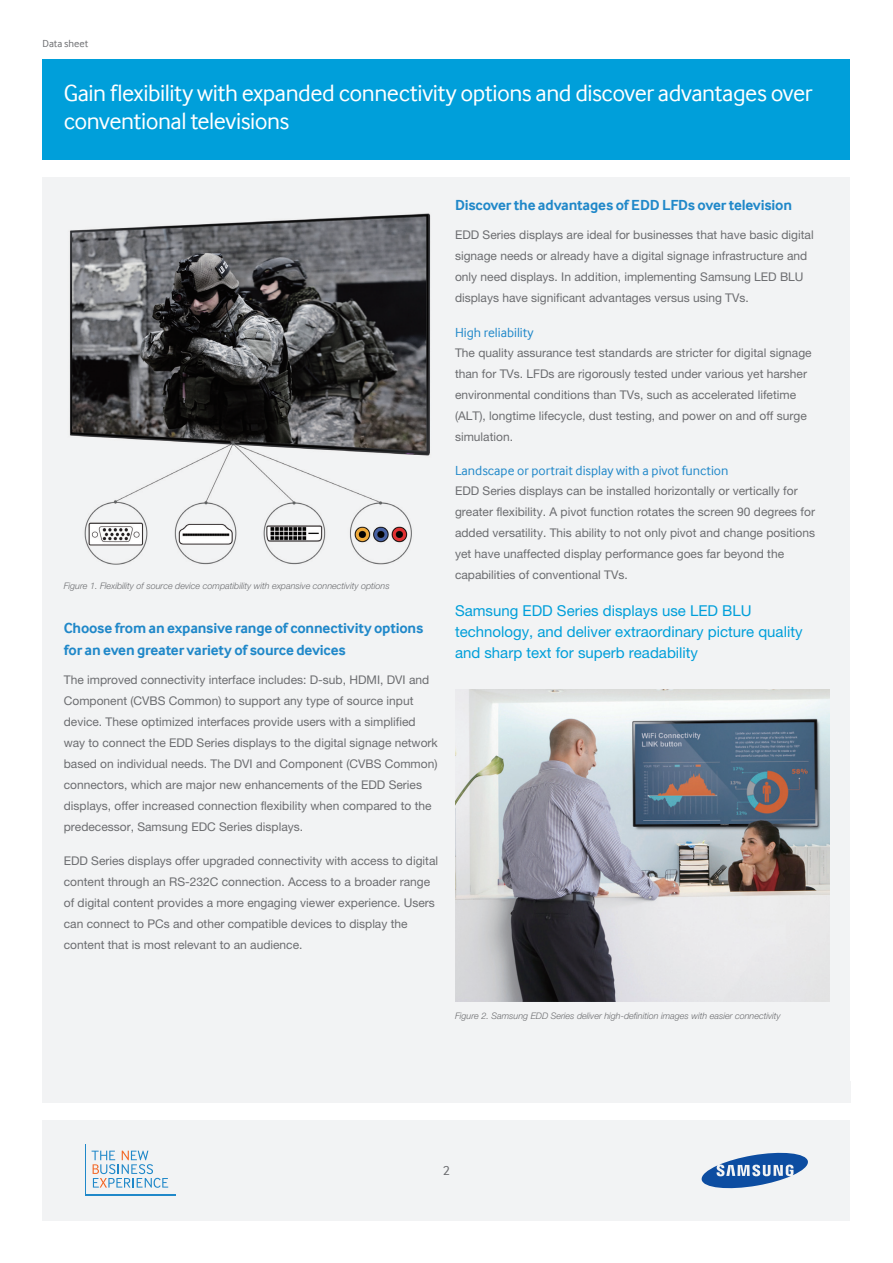
<style>
.page{position:relative;width:893px;height:1263px;background:#fff}
.page>*{position:absolute;margin:0;border:0;box-sizing:border-box;transform-origin:0 0}
.t1{font:24px/28.5px "Samsung Inter Face";letter-spacing:-.02em;color:#fff}
.t2{font:700 15px/22.5px "Samsung Inter Face";letter-spacing:-.015em;color:#2088c9}
.t3{font:15px/21px "Helvetica Neue LT Pro";color:#009fda}
.t4{font:13.5px "Samsung Inter Face";color:#2088c9}
.t5{font:13.5px "Samsung Inter Face";color:#6c6d70}
.t6{font:12px/21px "Helvetica Neue LT Pro";color:#6c6d70}
.t7{font:10.5px "Samsung Inter Face";letter-spacing:.005em;color:#6c6d70}
.t8{font:italic 300 9px "Helvetica Neue LT Pro";color:#6c6d70}
</style>
<div class="page">
<div style="left:43px;top:1120px;width:807px;height:100px;background:#f2f3f4"></div>
<svg style="left:701px;top:1152px;width:107px;height:37px"></svg>
<div style="left:43px;top:60px;width:807px;height:100px;background:#009fda"></div>
<div style="left:43px;top:177px;width:807px;height:926px;background:#f2f3f4"></div>
<svg style="left:92px;top:1151px;width:76px;height:37px"></svg>
<hr style="left:85px;top:1144px;width:1px;height:52px;background:#2088c9">
<hr style="left:85px;top:1194px;width:91px;height:2px;background:#2088c9">
<img style="left:69px;top:213px;width:362px;height:352px">
<img style="left:455px;top:690px;width:374px;height:312px">
<p class="t7" style="left:43px;top:37px;width:47px">Data sheet</p>
<h1 class="t1" style="left:64px;top:78px;width:750px">Gain flexibility with expanded connectivity options and discover advantages over conventional televisions</h1>
<p class="t8" style="left:64px;top:580px;width:327px">Figure 1. Flexibility of source device compatibility with expansive connectivity options</p>
<p class="t2" style="left:64px;top:616px;width:361px">Choose from an expansive range of connectivity options for an even greater variety of source devices</p>
<p class="t6" style="left:64px;top:669px;width:375px">The improved connectivity interface includes: D-sub, HDMI, DVI and Component (CVBS Common) to support any type of source input device. These optimized interfaces provide users with a simplified way to connect the EDD Series displays to the digital signage network based on individual needs. The DVI and Component (CVBS Common) connectors, which are major new enhancements of the EDD Series displays, offer increased connection flexibility when compared to the predecessor, Samsung EDC Series displays.</p>
<p class="t6" style="left:64px;top:850px;width:376px">EDD Series displays offer upgraded connectivity with access to digital content through an RS-232C connection. Access to a broader range of digital content provides a more engaging viewer experience. Users can connect to PCs and other compatible devices to display the content that is most relevant to an audience.</p>
<p class="t2" style="left:455px;top:193px;width:339px">Discover the advantages of EDD LFDs over television</p>
<p class="t6" style="left:455px;top:224px;width:360px">EDD Series displays are ideal for businesses that have basic digital signage needs or already have a digital signage infrastructure and only need displays. In addition, implementing Samsung LED BLU displays have significant advantages versus using TVs.</p>
<p class="t4" style="left:455px;top:324px;width:80px">High reliability</p>
<p class="t6" style="left:455px;top:342px;width:358px">The quality assurance test standards are stricter for digital signage than for TVs. LFDs are rigorously tested under various yet harsher environmental conditions than TVs, such as accelerated lifetime (ALT), longtime lifecycle, dust testing, and power on and off surge simulation.</p>
<p class="t4" style="left:455px;top:462px;width:275px">Landscape or portrait display with a pivot function</p>
<p class="t6" style="left:455px;top:480px;width:362px">EDD Series displays can be installed horizontally or vertically for greater flexibility. A pivot function rotates the screen 90 degrees for added versatility. This ability to not only pivot and change positions yet have unaffected display performance goes far beyond the capabilities of conventional TVs.</p>
<p class="t3" style="left:455px;top:600px;width:349px">Samsung EDD Series displays use LED BLU technology, and deliver extraordinary picture quality and sharp text for superb readability</p>
<p class="t8" style="left:455px;top:1011px;width:327px">Figure 2. Samsung EDD Series deliver high-definition images with easier connectivity</p>
<p class="t5" style="left:443px;top:1161px;width:9px">2</p>
</div>
